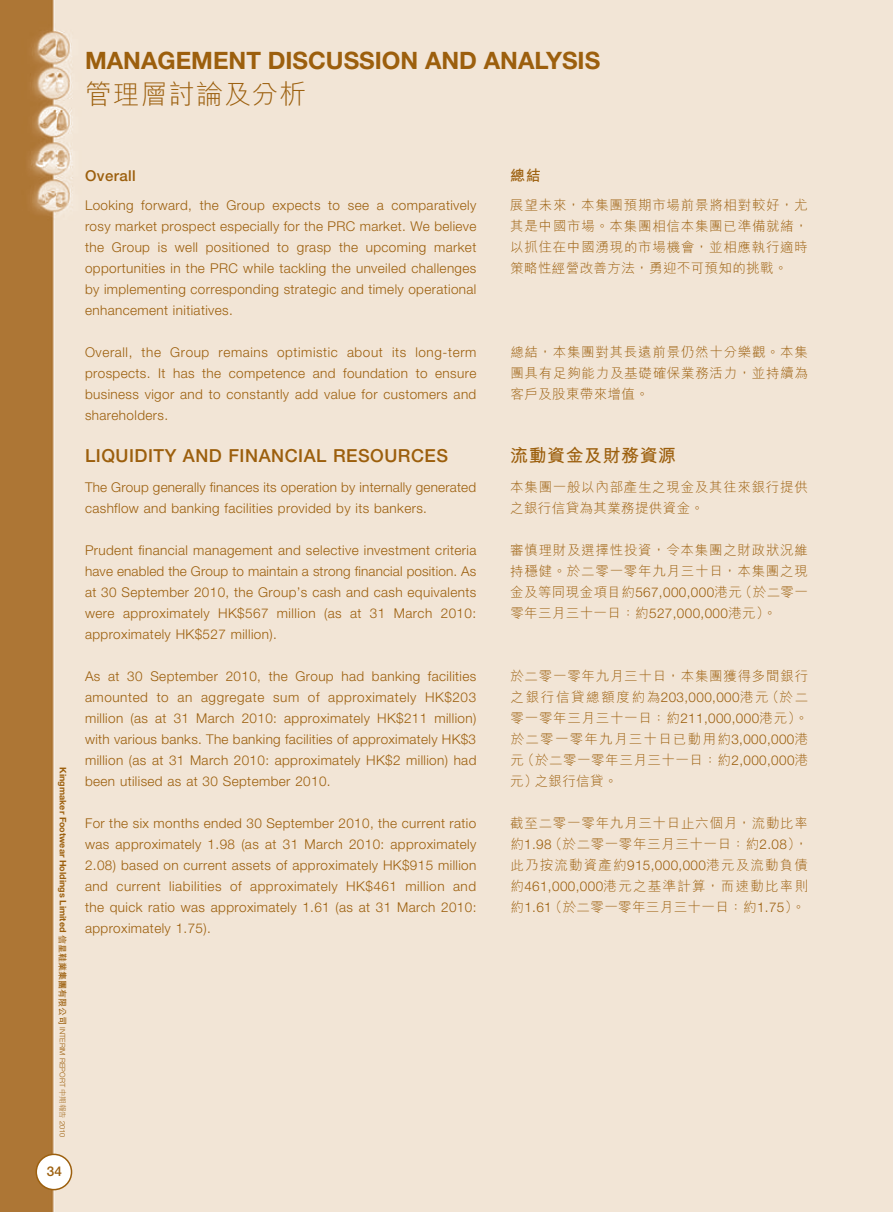
<style>
.page{position:relative;width:893px;height:1212px;background:#f2e5d6}
.page>*{position:absolute;margin:0;border:0;box-sizing:border-box;transform-origin:0 0}
.t1{font:300 27px "M Hei HK";letter-spacing:.03em;color:#9c5f0d}
.t2{font:700 24px "Helvetica Neue LT Std";color:#9c5f0d}
.t3{font:500 18px "Helvetica Neue LT Std";letter-spacing:.03em;color:#9c5f0d}
.t4{font:700 18px "M Hei HK";letter-spacing:.03em;color:#9c5f0d}
.t5{font:500 15px "Helvetica Neue LT Std";letter-spacing:.03em;color:#9c5f0d}
.t6{font:700 15px "M Hei HK";color:#9c5f0d}
.t7{font:300 13.5px/21px "Helvetica Neue LT Std";letter-spacing:.03em;color:#9c5f0d;text-align:justify}
.t8{font:300 13.5px/21px "M Hei HK";letter-spacing:.05em;color:#9c5f0d;text-align:justify}
.t9{font:500 13.5px "Helvetica Neue LT Std";color:#9c5f0d}
.t10{font:700 9px "Helvetica Neue LT Std";color:#9c5f0d}
.s1{font-family:"M Hei HK"}
.s2{font-weight:300;font-size:7.5px}
.s3{font-family:"M Hei HK";font-weight:300;font-size:7.5px}
.s4{font-family:"Helvetica Neue LT Std"}
</style>
<div class="page">
<div style="left:36px;top:1154px;width:36px;height:35px;background:#fff;border-radius:50%"></div>
<div style="left:36px;top:1153px;width:36px;height:37px;border:2px solid #9c5f0d;border-radius:50%"></div>
<h2 class="t2" style="left:85px;top:46px;width:40px">MANAGEMENT</h2>
<h2 class="t2" style="left:268px;top:46px;width:34px">DISCUSSION</h2>
<h2 class="t2" style="left:425px;top:46px;width:19px">AND</h2>
<h2 class="t2" style="left:484px;top:46px;width:32px">ANALYSIS</h2>
<h1 class="t1" style="left:85px;top:75px;width:223px">管理層討論及分析</h1>
<p class="t10" style="left:68px;top:767px;width:372px;rotate:90deg">KINGMAKER FOOTWEAR HOLDINGS LIMITED <span class="s1">信星鞋業集團有限公司</span> <span class="s2">INTERIM REPORT</span> <span class="s3">中期報告</span> <span class="s2">2010</span></p>
<p class="t9" style="left:47px;top:1163px;width:17px">34</p>
<p class="t5" style="left:85px;top:167px;width:52px">Overall</p>
<p class="t7" style="left:85px;top:195px;width:393px">Looking forward, the Group expects to see a comparatively rosy market prospect especially for the PRC market. We believe the Group is well positioned to grasp the upcoming market opportunities in the PRC while tackling the unveiled challenges by implementing corresponding strategic and timely operational enhancement initiatives.</p>
<p class="t7" style="left:85px;top:342px;width:393px">Overall, the Group remains optimistic about its long-term prospects. It has the competence and foundation to ensure business vigor and to constantly add value for customers and shareholders.</p>
<h3 class="t3" style="left:85px;top:445px;width:365px">LIQUIDITY AND FINANCIAL RESOURCES</h3>
<p class="t7" style="left:85px;top:476px;width:393px">The Group generally finances its operation by internally generated cashflow and banking facilities provided by its bankers.</p>
<p class="t7" style="left:85px;top:539px;width:393px">Prudent financial management and selective investment criteria have enabled the Group to maintain a strong financial position. As at 30 September 2010, the Group’s cash and cash equivalents were approximately HK$567 million (as at 31 March 2010: approximately HK$527 million).</p>
<p class="t7" style="left:85px;top:665px;width:393px">As at 30 September 2010, the Group had banking facilities amounted to an aggregate sum of approximately HK$203 million (as at 31 March 2010: approximately HK$211 million) with various banks. The banking facilities of approximately HK$3 million (as at 31 March 2010: approximately HK$2 million) had been utilised as at 30 September 2010.</p>
<p class="t7" style="left:85px;top:812px;width:393px">For the six months ended 30 September 2010, the current ratio was approximately 1.98 (as at 31 March 2010: approximately 2.08) based on current assets of approximately HK$915 million and current liabilities of approximately HK$461 million and the quick ratio was approximately 1.61 (as at 31 March 2010: approximately 1.75).</p>
<p class="t6" style="left:510px;top:164px;width:32px">總結</p>
<p class="t8" style="left:510px;top:194px;width:299px">展望未來，本集團預期市場前景將相對較好，尤其是中國市場。本集團相信本集團已準備就緒，以抓住在中國湧現的市場機會，並相應執行適時策略性經營改善方法，勇迎不可預知的挑戰。</p>
<p class="t8" style="left:510px;top:341px;width:299px">總結，本集團對其長遠前景仍然十分樂觀。本集團具有足夠能力及基礎確保業務活力，並持續為客戶及股東帶來增值。</p>
<h3 class="t4" style="left:510px;top:442px;width:168px">流動資金及財務資源</h3>
<p class="t8" style="left:510px;top:476px;width:299px">本集團一般以內部產生之現金及其往來銀行提供之銀行信貸為其業務提供資金。</p>
<p class="t8" style="left:510px;top:539px;width:299px">審慎理財及選擇性投資，令本集團之財政狀況維持穩健。於二零一零年九月三十日，本集團之現金及等同現金項目約<span class="s4">567,000,000</span>港元（於二零一零年三月三十一日：約<span class="s4">527,000,000</span>港元）。</p>
<p class="t8" style="left:510px;top:665px;width:300px">於二零一零年九月三十日，本集團獲得多間銀行之銀行信貸總額度約為<span class="s4">203,000,000</span>港元（於二零一零年三月三十一日：約<span class="s4">211,000,000</span>港元）。於二零一零年九月三十日已動用約<span class="s4">3,000,000</span>港元（於二零一零年三月三十一日：約<span class="s4">2,000,000</span>港元）之銀行信貸。</p>
<p class="t8" style="left:510px;top:812px;width:299px">截至二零一零年九月三十日止六個月，流動比率約<span class="s4">1.98</span>（於二零一零年三月三十一日：約<span class="s4">2.08</span>），此乃按流動資產約<span class="s4">915,000,000</span>港元及流動負債約<span class="s4">461,000,000</span>港元之基準計算，而速動比率則約<span class="s4">1.61</span>（於二零一零年三月三十一日：約<span class="s4">1.75</span>）。</p>
</div>
